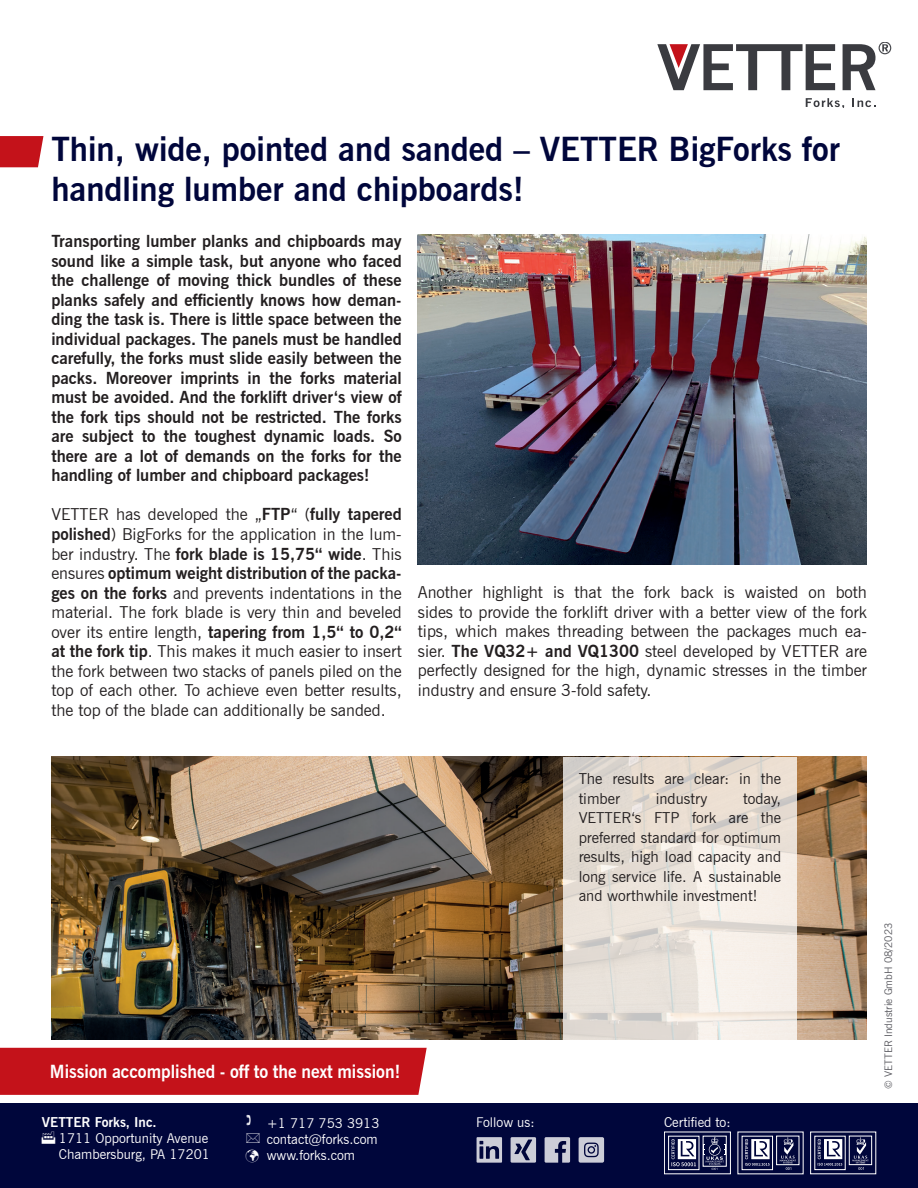
<style>
.page{position:relative;width:918px;height:1188px;background:#fff}
.page>*{position:absolute;margin:0;border:0;box-sizing:border-box;transform-origin:0 0}
.t1{font:700 33px/39.6px "News Gothic BT";color:#00063b}
.t2{font:700 18px "News Gothic BT";color:#fff}
.t3{font:16.5px/19.5px "News Gothic BT";color:#231f20;text-align:justify}
.t4{font:700 16.5px/19.5px "News Gothic BT";color:#231f20;text-align:justify}
.t5{font:15.15px/19.5px "News Gothic BT";color:#231f20}
.t6{font:13.5px/16.2px "News Gothic BT";color:#fff}
.t7{font:700 13.5px "News Gothic BT";color:#fff}
.t8{font:10.5px "News Gothic BT";color:#5c5c62}
.s1{font-weight:700}
</style>
<div class="page">
<svg style="left:806px;top:98px;width:38px;height:10px"></svg>
<svg style="left:853px;top:98px;width:23px;height:9px"></svg>
<svg style="left:843px;top:43px;width:48px;height:47px"></svg>
<svg style="left:657px;top:44px;width:178px;height:46px"></svg>
<div style="left:0;top:1103px;width:918px;height:85px;background:#00063b"></div>
<svg style="left:477px;top:1137px;width:25px;height:26px"></svg>
<svg style="left:545px;top:1137px;width:25px;height:26px"></svg>
<svg style="left:511px;top:1137px;width:25px;height:26px"></svg>
<svg style="left:579px;top:1137px;width:25px;height:26px"></svg>
<div style="left:664px;top:1132px;width:67px;height:42px;border:1px solid #fff"></div>
<div style="left:668px;top:1136px;width:31px;height:34px;border:1px solid #fff"></div>
<div style="left:703px;top:1136px;width:24px;height:30px;border:1px solid #fff"></div>
<svg style="left:703px;top:1137px;width:23px;height:33px"></svg>
<svg style="left:671px;top:1139px;width:25px;height:27px"></svg>
<div style="left:849px;top:1136px;width:23px;height:29px;border:1px solid #fff"></div>
<svg style="left:852px;top:1137px;width:17px;height:33px"></svg>
<svg style="left:818px;top:1139px;width:24px;height:27px"></svg>
<div style="left:776px;top:1136px;width:23px;height:29px;border:1px solid #fff"></div>
<svg style="left:780px;top:1137px;width:16px;height:33px"></svg>
<div style="left:742px;top:1136px;width:31px;height:34px;border:1px solid #fff"></div>
<svg style="left:745px;top:1139px;width:25px;height:27px"></svg>
<svg style="left:0;top:136px;width:43px;height:31px"></svg>
<img style="left:418px;top:235px;width:449px;height:329px">
<img style="left:51px;top:757px;width:816px;height:282px">
<svg style="left:563px;top:757px;width:233px;height:282px;background:#e9e1d9"></svg>
<div style="left:0;top:1048px;width:427px;height:47px;background:#c4121a"></div>
<h1 class="t1" style="left:51px;top:129px;width:790px">Thin, wide, pointed and sanded – VETTER BigForks for handling lumber and chipboards!</h1>
<p class="t4" style="left:51px;top:232px;width:352px">Transporting lumber planks and chipboards may sound like a simple task, but anyone who faced the challenge of moving thick bundles of these planks safely and efficiently knows how deman&shy;ding the task is. There is little space between the individual packages. The panels must be handled carefully, the forks must slide easily between the packs. Moreover imprints in the forks material must be avoided. And the forklift driver‘s view of the fork tips should not be restricted. The forks are subject to the toughest dynamic loads. So there are a lot of demands on the forks for the handling of lumber and chipboard packages!</p>
<p class="t3" style="left:51px;top:505px;width:352px">VETTER has developed the „<span class="s1">FTP</span>“ (<span class="s1">fully tapered polished</span>) BigForks for the application in the lum&shy;ber industry. The <span class="s1">fork blade is 15,75“ wide</span>. This ensures <span class="s1">optimum weight distribution of the packa&shy;ges on the forks</span> and prevents indentations in the material. The fork blade is very thin and beveled over its entire length, <span class="s1">tapering from 1,5“ to 0,2“ at the fork tip</span>. This makes it much easier to insert the fork between two stacks of panels piled on the top of each other. To achieve even better results, the top of the blade can additionally be sanded.</p>
<p class="t3" style="left:418px;top:583px;width:451px">Another highlight is that the fork back is waisted on both sides to provide the forklift driver with a better view of the fork tips, which makes threading between the packages much ea&shy;sier. <span class="s1">The VQ32+ and VQ1300</span> steel developed by VETTER are perfectly designed for the high, dynamic stresses in the timber industry and ensure 3-fold safety.</p>
<p class="t2" style="left:50px;top:1060px;width:352px">Mission accomplished - off to the next mission!</p>
<p class="t5" style="left:579px;top:769px;width:204px">The results are clear: in the timber</p>
<p class="t5" style="left:579px;top:788px;width:204px;text-align:justify;text-indent:165px">today, VETTER‘s FTP fork are the preferred standard for optimum results, high load capacity and long service life. A sustainable and worthwhile investment!</p>
<p class="t5" style="left:656px;top:788px;width:53px">industry</p>
<p class="t7" style="left:42px;top:1114px;width:116px">VETTER Forks, Inc.</p>
<p class="t6" style="left:59px;top:1130px;width:153px">1711 Opportunity Avenue<br>Chambersburg, PA 17201</p>
<p class="t6" style="left:267px;top:1115px;width:114px">+1 717 753 3913</p>
<p class="t6" style="left:476px;top:1114px;width:60px">Follow us:</p>
<p class="t6" style="left:664px;top:1114px;width:68px">Certified to:</p>
<p class="t6" style="left:267px;top:1131px;width:113px">contact@forks.com</p>
<p class="t6" style="left:245px;top:1147px;width:111px">✓ www.forks.com</p>
<p class="t8" style="left:882px;top:1089px;width:168px;rotate:-90deg">© VETTER Industrie GmbH 08/2023</p>
</div>
